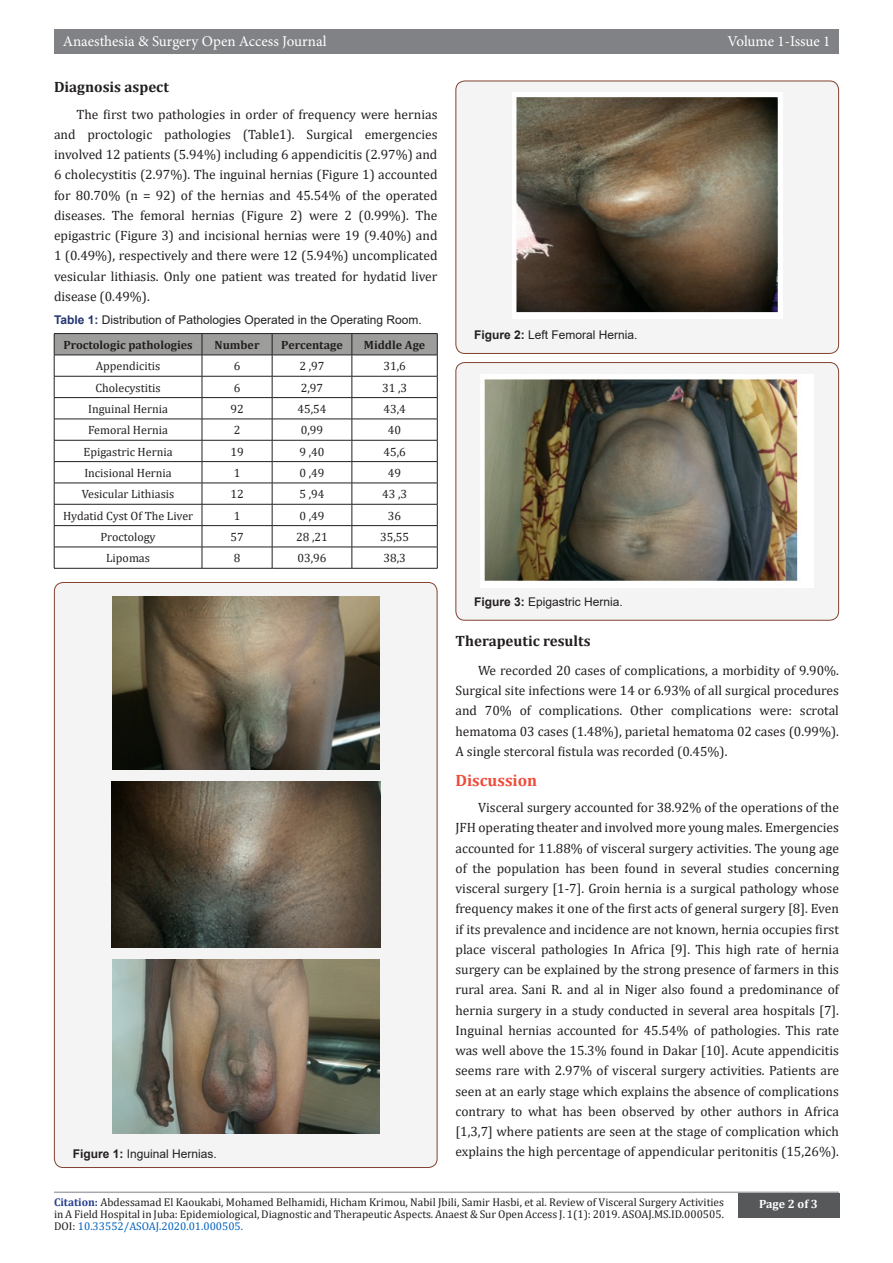
<style>
.page{position:relative;width:893px;height:1263px;background:#fff}
.page>*{position:absolute;margin:0;border:0;box-sizing:border-box;transform-origin:0 0}
.t1{font:700 16.5px "Cambria";color:#ef4c3a}
.t2{font:15px "Minion Pro";color:#fff}
.t3{font:700 15px "Cambria";color:#231f20}
.t4{font:13.5px/20.2px "Cambria";color:#231f20;text-align:justify}
.t5{font:12px "Cambria";color:#231f20}
.t6{font:12px "Arial";color:#231f20}
.t7{font:700 12px "Cambria";color:#231f20}
.t8{font:700 12px "Cambria";color:#fff}
.t9{font:11.25px/12px "Cambria";color:#231f20}
.t10{font:11.25px "Cambria";color:#0563c1}
.s1{font-weight:700;color:#233571}
.s2{font-weight:700}
.s3{font-weight:700;color:#253f8e}
.s4{color:#231f20}
</style>
<div class="page">
<div style="left:54px;top:29px;width:785px;height:25px;background:#808285"></div>
<hr style="left:54px;top:1191px;width:785px;height:2px;background:#a8a9ad">
<div style="left:738px;top:1193px;width:101px;height:24px;background:#57585a"></div>
<hr style="left:54px;top:333px;width:148px;height:1px;background:#231f20">
<hr style="left:202px;top:333px;width:70px;height:1px;background:#231f20">
<hr style="left:272px;top:333px;width:80px;height:1px;background:#231f20">
<hr style="left:352px;top:333px;width:85px;height:1px;background:#231f20">
<svg style="left:54px;top:334px;width:384px;height:234px"></svg>
<hr style="left:54px;top:568px;width:148px;height:1px;background:#231f20">
<hr style="left:202px;top:568px;width:70px;height:1px;background:#231f20">
<hr style="left:272px;top:568px;width:80px;height:1px;background:#231f20">
<hr style="left:352px;top:568px;width:85px;height:1px;background:#231f20">
<div style="left:54px;top:582px;width:383px;height:585px;background:#f4f4f4;border-radius:9px"></div>
<img style="left:113px;top:596px;width:266px;height:174px">
<img style="left:111px;top:781px;width:270px;height:167px">
<img style="left:113px;top:960px;width:266px;height:173px">
<div style="left:456px;top:81px;width:383px;height:272px;background:#f4f4f4;border-radius:9px"></div>
<div style="left:455px;top:81px;width:384px;height:273px;border:1px solid #824230;border-radius:9px"></div>
<img style="left:512px;top:92px;width:270px;height:227px">
<div style="left:456px;top:363px;width:383px;height:257px;background:#f4f4f4;border-radius:9px"></div>
<div style="left:455px;top:362px;width:384px;height:259px;border:1px solid #824230;border-radius:9px"></div>
<img style="left:481px;top:374px;width:333px;height:213px">
<p class="t2" style="left:63px;top:31px;width:265px">Anaesthesia &amp; Surgery Open Access Journal</p>
<p class="t2" style="left:727px;top:31px;width:105px">Volume 1-Issue 1</p>
<p class="t3" style="left:54px;top:77px;width:116px">Diagnosis aspect</p>
<p class="t4" style="left:54px;top:104px;width:385px;text-indent:22px">The first two pathologies in order of frequency were hernias and proctologic pathologies (Table1). Surgical emergencies involved 12 patients (5.94%) including 6 appendicitis (2.97%) and 6 cholecystitis (2.97%). The inguinal hernias (Figure 1) accounted for 80.70% (n = 92) of the hernias and 45.54% of the operated diseases. The femoral hernias (Figure 2) were 2 (0.99%). The epigastric (Figure 3) and incisional hernias were 19 (9.40%) and 1 (0.49%), respectively and there were 12 (5.94%) uncomplicated vesicular lithiasis. Only one patient was treated for hydatid liver disease (0.49%).</p>
<p class="t6" style="left:54px;top:312px;width:369px"><span class="s1">Table 1:</span> Distribution of Pathologies Operated in the Operating Room.</p>
<p class="t7" style="left:63px;top:336px;width:131px">Proctologic pathologies</p>
<p class="t7" style="left:215px;top:336px;width:46px">Number</p>
<p class="t7" style="left:281px;top:336px;width:63px">Percentage</p>
<p class="t7" style="left:364px;top:336px;width:63px">Middle Age</p>
<p class="t5" style="left:96px;top:359px;width:66px">Appendicitis</p>
<p class="t5" style="left:234px;top:359px;width:8px">6</p>
<p class="t5" style="left:299px;top:359px;width:27px">2 ,97</p>
<p class="t5" style="left:383px;top:359px;width:24px">31,6</p>
<p class="t5" style="left:95px;top:380px;width:67px">Cholecystitis</p>
<p class="t5" style="left:234px;top:380px;width:8px">6</p>
<p class="t5" style="left:301px;top:380px;width:24px">2,97</p>
<p class="t5" style="left:382px;top:380px;width:27px">31 ,3</p>
<p class="t5" style="left:88px;top:402px;width:81px">Inguinal Hernia</p>
<p class="t5" style="left:230px;top:402px;width:15px">92</p>
<p class="t5" style="left:297px;top:402px;width:31px">45,54</p>
<p class="t5" style="left:383px;top:402px;width:24px">43,4</p>
<p class="t5" style="left:88px;top:423px;width:81px">Femoral Hernia</p>
<p class="t5" style="left:234px;top:423px;width:8px">2</p>
<p class="t5" style="left:301px;top:423px;width:24px">0,99</p>
<p class="t5" style="left:388px;top:423px;width:15px">40</p>
<p class="t5" style="left:84px;top:444px;width:91px">Epigastric Hernia</p>
<p class="t5" style="left:230px;top:444px;width:15px">19</p>
<p class="t5" style="left:299px;top:444px;width:27px">9 ,40</p>
<p class="t5" style="left:383px;top:444px;width:24px">45,6</p>
<p class="t5" style="left:84px;top:466px;width:89px">Incisional Hernia</p>
<p class="t5" style="left:234px;top:466px;width:8px">1</p>
<p class="t5" style="left:299px;top:466px;width:27px">0 ,49</p>
<p class="t5" style="left:388px;top:466px;width:15px">49</p>
<p class="t5" style="left:82px;top:487px;width:94px">Vesicular Lithiasis</p>
<p class="t5" style="left:230px;top:487px;width:15px">12</p>
<p class="t5" style="left:299px;top:487px;width:27px">5 ,94</p>
<p class="t5" style="left:382px;top:487px;width:27px">43 ,3</p>
<p class="t5" style="left:63px;top:508px;width:132px">Hydatid Cyst Of The Liver</p>
<p class="t5" style="left:234px;top:508px;width:8px">1</p>
<p class="t5" style="left:299px;top:508px;width:27px">0 ,49</p>
<p class="t5" style="left:388px;top:508px;width:15px">36</p>
<p class="t5" style="left:100px;top:530px;width:57px">Proctology</p>
<p class="t5" style="left:230px;top:530px;width:15px">57</p>
<p class="t5" style="left:296px;top:530px;width:33px">28 ,21</p>
<p class="t5" style="left:380px;top:530px;width:31px">35,55</p>
<p class="t5" style="left:106px;top:551px;width:45px">Lipomas</p>
<p class="t5" style="left:234px;top:551px;width:8px">8</p>
<p class="t5" style="left:297px;top:551px;width:31px">03,96</p>
<p class="t5" style="left:383px;top:551px;width:24px">38,3</p>
<p class="t6" style="left:73px;top:1145px;width:146px"><span class="s2">Figure 1:</span> Inguinal Hernias.</p>
<p class="t6" style="left:474px;top:327px;width:165px"><span class="s2">Figure 2:</span> Left Femoral Hernia.</p>
<p class="t6" style="left:474px;top:594px;width:150px"><span class="s2">Figure 3:</span> Epigastric Hernia.</p>
<p class="t3" style="left:455px;top:630px;width:137px">Therapeutic results</p>
<p class="t4" style="left:455px;top:660px;width:385px;text-indent:22px">We recorded 20 cases of complications, a morbidity of 9.90%.<br>Surgical site infections were 14 or 6.93% of all surgical procedures and 70% of complications. Other complications were: scrotal hematoma 03 cases (1.48%), parietal hematoma 02 cases (0.99%).<br>A single stercoral fistula was recorded (0.45%).</p>
<p class="t1" style="left:455px;top:769px;width:83px">Discussion</p>
<p class="t4" style="left:455px;top:797px;width:385px;text-indent:22px">Visceral surgery accounted for 38.92% of the operations of the JFH operating theater and involved more young males. Emergencies accounted for 11.88% of visceral surgery activities. The young age of the population has been found in several studies concerning visceral surgery [1-7]. Groin hernia is a surgical pathology whose frequency makes it one of the first acts of general surgery [8]. Even if its prevalence and incidence are not known, hernia occupies first place visceral pathologies In Africa [9]. This high rate of hernia surgery can be explained by the strong presence of farmers in this rural area. Sani R. and al in Niger also found a predominance of hernia surgery in a study conducted in several area hospitals [7].<br>Inguinal hernias accounted for 45.54% of pathologies. This rate was well above the 15.3% found in Dakar [10]. Acute appendicitis seems rare with 2.97% of visceral surgery activities. Patients are seen at an early stage which explains the absence of complications contrary to what has been observed by other authors in Africa [1,3,7] where patients are seen at the stage of complication which explains the high percentage of appendicular peritonitis (15,26%).</p>
<p class="t9" style="left:54px;top:1196px;width:671px"><span class="s3">Citation:</span> Abdessamad El Kaoukabi, Mohamed Belhamidi, Hicham Krimou, Nabil Jbili, Samir Hasbi, et al. Review of Visceral Surgery Activities in A Field Hospital in Juba: Epidemiological, Diagnostic and Therapeutic Aspects. Anaest &amp; Sur Open Access J. 1(1): 2019. ASOAJ.MS.ID.000505.</p>
<p class="t10" style="left:54px;top:1220px;width:191px"><span class="s4">DOI:</span> 10.33552/ASOAJ.2020.01.000505.</p>
<p class="t8" style="left:759px;top:1196px;width:60px">Page 2 of 3</p>
</div>
